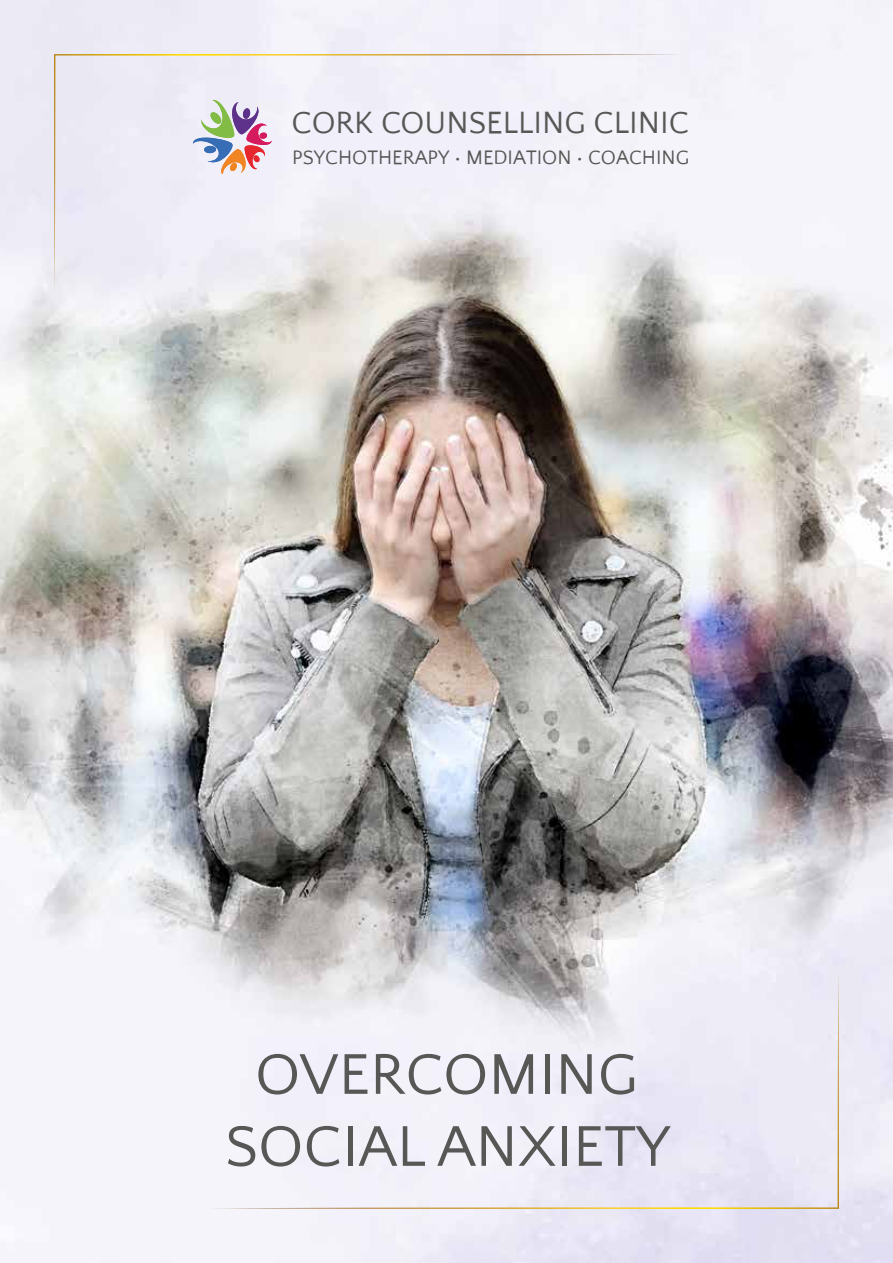
<style>
.page{position:relative;width:893px;height:1263px;background:#fff}
.page>*{position:absolute;margin:0;border:0;box-sizing:border-box;transform-origin:0 0}
.t1{font:60px/72px "Quattrocento Sans";color:#575756;text-align:center}
.t2{font:31.65px "Quattrocento Sans";color:#575756}
.t3{font:20.1px "Quattrocento Sans";color:#575756}
</style>
<div class="page">
<img style="left:0;top:0;width:893px;height:1263px">
<svg style="left:209px;top:970px;width:630px;height:239px"></svg>
<svg style="left:54px;top:54px;width:630px;height:239px"></svg>
<svg style="left:193px;top:100px;width:79px;height:73px"></svg>
<h2 class="t2" style="left:292px;top:106px;width:399px">CORK COUNSELLING CLINIC</h2>
<p class="t3" style="left:292px;top:146px;width:399px">PSYCHOTHERAPY • MEDIATION • COACHING</p>
<h1 class="t1" style="left:225px;top:1040px;width:447px">OVERCOMING<br>SOCIAL ANXIETY</h1>
</div>
